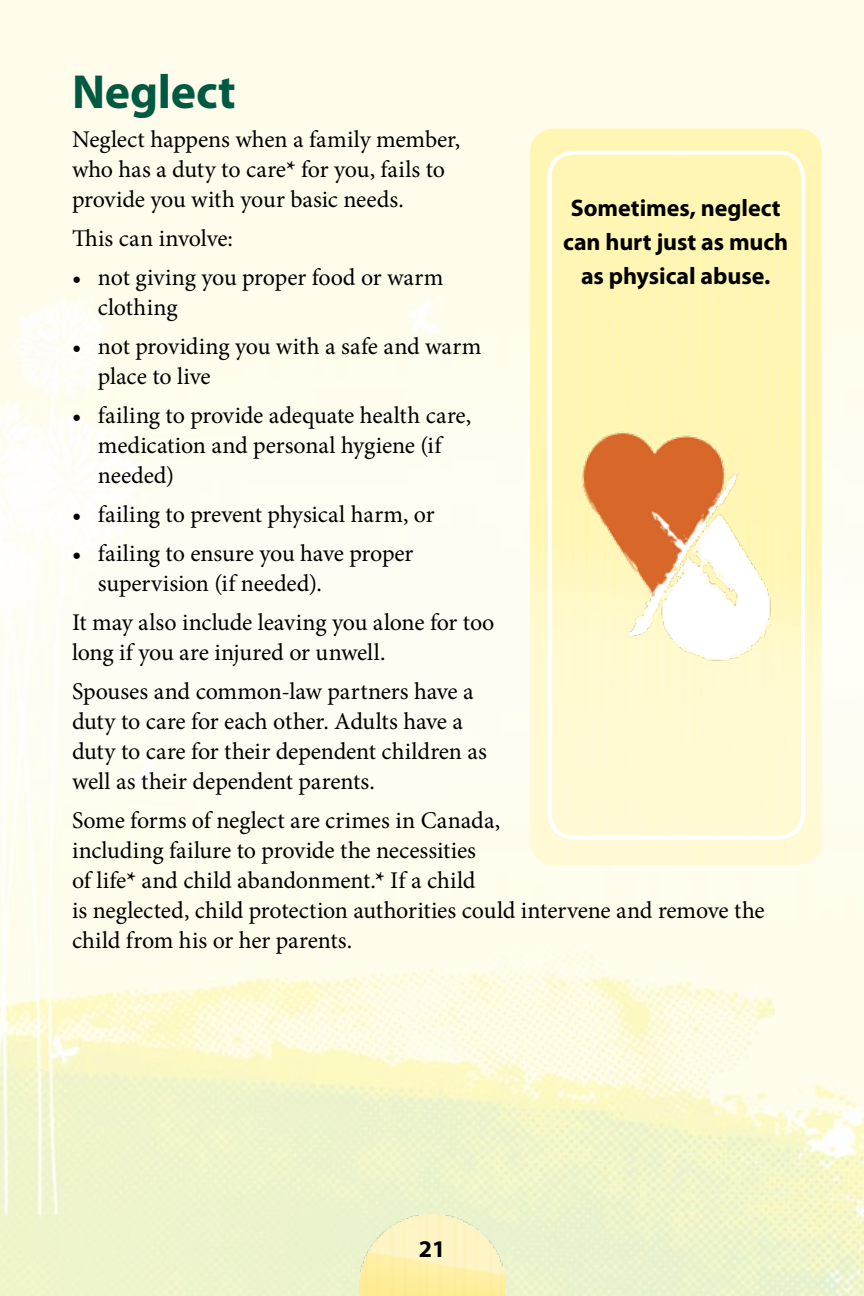
<style>
.page{position:relative;width:864px;height:1296px;background:#fff}
.page>*{position:absolute;margin:0;border:0;box-sizing:border-box;transform-origin:0 0}
.t1{font:700 48px "Myriad Pro";letter-spacing:-.005em;color:#005941}
.t2{font:24px/30px "Minion Pro";letter-spacing:-.005em;color:#000}
.t3{font:700 24px/34px "Myriad Pro";letter-spacing:-.005em;color:#000;text-align:center}
.s1{font-weight:700}
</style>
<div class="page">
<img style="left:360px;top:1214px;width:144px;height:82px">
<img style="left:530px;top:129px;width:292px;height:736px">
<div style="left:548px;top:151px;width:257px;height:689px;border:4px solid #fff;border-radius:24px"></div>
<img style="left:561px;top:403px;width:223px;height:281px">
<h1 class="t1" style="left:72px;top:61px;width:165px">Neglect</h1>
<p class="t2" style="left:72px;top:124px;width:390px">Neglect happens when a family member, who has a duty to care<span class="s1">*</span> for you, fails to provide you with your basic needs.</p>
<p class="t2" style="left:72px;top:223px;width:163px">This can involve:</p>
<p class="t2" style="left:98px;top:262px;width:347px;text-indent:-26px">• not giving you proper food or warm clothing</p>
<p class="t2" style="left:98px;top:331px;width:385px;text-indent:-26px">• not providing you with a safe and warm place to live</p>
<p class="t2" style="left:98px;top:400px;width:375px;text-indent:-26px">• failing to provide adequate health care, medication and personal hygiene (if needed)</p>
<p class="t2" style="left:72px;top:499px;width:364px">• failing to prevent physical harm, or</p>
<p class="t2" style="left:98px;top:538px;width:317px;text-indent:-26px">• failing to ensure you have proper supervision (if needed).</p>
<p class="t2" style="left:72px;top:607px;width:424px">It may also include leaving you alone for too long if you are injured or unwell.</p>
<p class="t2" style="left:72px;top:676px;width:417px">Spouses and common-law partners have a duty to care for each other. Adults have a duty to care for their dependent children as well as their dependent parents.</p>
<p class="t2" style="left:72px;top:805px;width:694px">Some forms of neglect are crimes in Canada,<br>including failure to provide the necessities<br>of life<span class="s1">*</span> and child abandonment.<span class="s1">*</span> If a child<br>is neglected, child protection authorities could intervene and remove the child from his or her parents.</p>
<p class="t3" style="left:563px;top:190px;width:227px">Sometimes, neglect can hurt just as much as physical abuse.</p>
<p class="t3" style="left:419px;top:1231px;width:28px">21</p>
</div>
